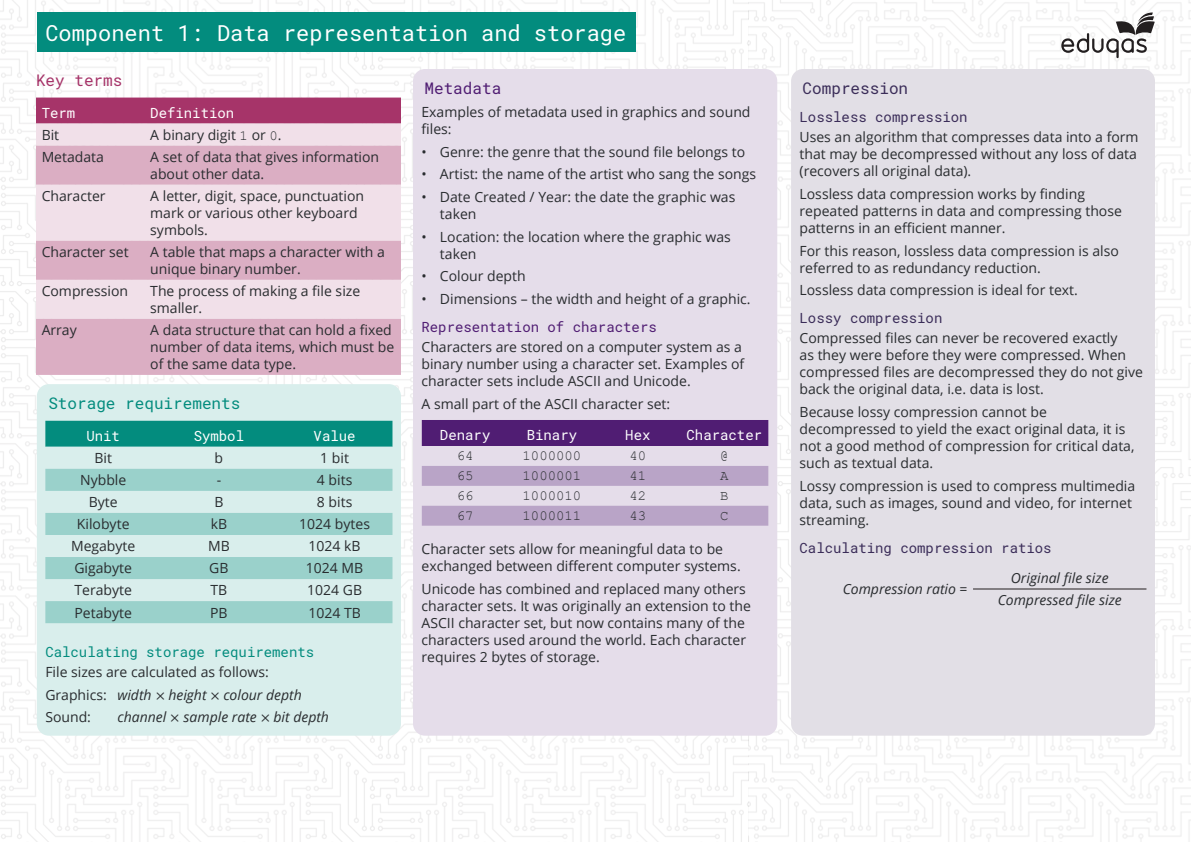
<style>
.page{position:relative;width:1191px;height:842px;background:#fff}
.page>*{position:absolute;margin:0;border:0;box-sizing:border-box;transform-origin:0 0}
.t1{font:22px "Roboto Mono";color:#fff}
.t2{font:16px "Roboto Mono";color:#038c7e}
.t3{font:16px "Roboto Mono";color:#3b2d59}
.t4{font:16px "Roboto Mono";color:#a63469}
.t5{font:16px "Roboto Mono";color:#501d73}
.Paragraph{font:14px/17px "Open Sans";color:#292c2f}
.Table_body{font:14px/17px "Open Sans";color:#292c2f}
.Paragraph-2{font:italic 14px "Open Sans";color:#292c2f}
.t6{font:14px "Roboto Mono";color:#3b2d59}
.Table_header{font:14px "Roboto Mono";color:#fff}
.Paragraph-3{font:14px "Courier New";color:#292c2f}
.t7{font:14px "Roboto Mono";color:#038c7e}
.t8{font:14px "Roboto Mono";color:#501d73}
.s1{font-family:"Courier New"}
.s2{font-style:normal}
.s3{font-family:"Cambria Math";font-style:normal}
</style>
<div class="page">
<img style="left:0;top:0;width:1191px;height:842px">
<div style="left:37px;top:12px;width:598px;height:40px;background:#038c7e"></div>
<div style="left:36px;top:98px;width:365px;height:26px;background:#a63469"></div>
<div style="left:36px;top:124px;width:365px;height:22px;background:#f1e0e9"></div>
<svg style="left:36px;top:146px;width:365px;height:229px;background:#e4c2d2"></svg>
<div style="left:37px;top:384px;width:364px;height:352px;background:#d9eeec;border-radius:12px"></div>
<div style="left:45px;top:421px;width:347px;height:26px;background:#038c7e"></div>
<svg style="left:46px;top:468px;width:346px;height:1px"></svg>
<svg style="left:45px;top:469px;width:347px;height:154px;fill:#9ad1cb"></svg>
<svg style="left:1061px;top:12px;width:93px;height:46px"></svg>
<div style="left:413px;top:69px;width:364px;height:667px;background:#e5ddea;border-radius:12px"></div>
<svg style="left:422px;top:420px;width:346px;height:106px"></svg>
<div style="left:791px;top:69px;width:364px;height:667px;background:#e2dfe6;border-radius:12px"></div>
<hr style="left:973px;top:588px;width:173px;height:1px;background:#231f20">
<h1 class="t1" style="left:45px;top:18px;width:582px">Component 1: Data representation and storage</h1>
<h2 class="t4" style="left:36px;top:69px;width:88px">Key terms</h2>
<p class="Table_header" style="left:42px;top:103px;width:35px">Term</p>
<p class="Table_header" style="left:150px;top:103px;width:86px">Definition</p>
<p class="Table_body" style="left:42px;top:126px;width:19px">Bit</p>
<p class="Table_body" style="left:150px;top:126px;width:133px">A binary digit <span class="s1">1</span> or <span class="s1">0</span>.</p>
<p class="Table_body" style="left:42px;top:148px;width:64px">Metadata</p>
<p class="Table_body" style="left:150px;top:148px;width:230px">A set of data that gives information about other data.</p>
<p class="Table_body" style="left:42px;top:187px;width:65px">Character</p>
<p class="Table_body" style="left:150px;top:187px;width:215px">A letter, digit, space, punctuation mark or various other keyboard symbols.</p>
<p class="Table_body" style="left:42px;top:243px;width:88px">Character set</p>
<p class="Table_body" style="left:150px;top:243px;width:236px">A table that maps a character with a unique binary number.</p>
<p class="Table_body" style="left:42px;top:282px;width:88px">Compression</p>
<p class="Table_body" style="left:150px;top:282px;width:211px">The process of making a file size smaller.</p>
<p class="Table_body" style="left:42px;top:321px;width:37px">Array</p>
<p class="Table_body" style="left:150px;top:321px;width:245px">A data structure that can hold a fixed number of data items, which must be of the same data type.</p>
<h2 class="t2" style="left:48px;top:392px;width:194px">Storage requirements</h2>
<p class="Table_header" style="left:86px;top:426px;width:35px">Unit</p>
<p class="Table_header" style="left:194px;top:426px;width:52px">Symbol</p>
<p class="Table_header" style="left:314px;top:426px;width:43px">Value</p>
<p class="Table_body" style="left:94px;top:449px;width:19px">Bit</p>
<p class="Table_body" style="left:215px;top:449px;width:10px">b</p>
<p class="Table_body" style="left:320px;top:449px;width:30px">1 bit</p>
<p class="Table_body" style="left:80px;top:471px;width:48px">Nybble</p>
<p class="Table_body" style="left:217px;top:471px;width:6px">-</p>
<p class="Table_body" style="left:317px;top:471px;width:37px">4 bits</p>
<p class="Table_body" style="left:89px;top:493px;width:30px">Byte</p>
<p class="Table_body" style="left:214px;top:493px;width:11px">B</p>
<p class="Table_body" style="left:317px;top:493px;width:37px">8 bits</p>
<p class="Table_body" style="left:77px;top:515px;width:54px">Kilobyte</p>
<p class="Table_body" style="left:211px;top:515px;width:18px">kB</p>
<p class="Table_body" style="left:299px;top:515px;width:72px">1024 bytes</p>
<p class="Table_body" style="left:71px;top:537px;width:66px">Megabyte</p>
<p class="Table_body" style="left:208px;top:537px;width:23px">MB</p>
<p class="Table_body" style="left:308px;top:537px;width:54px">1024 kB</p>
<p class="Table_body" style="left:74px;top:559px;width:59px">Gigabyte</p>
<p class="Table_body" style="left:209px;top:559px;width:21px">GB</p>
<p class="Table_body" style="left:306px;top:559px;width:59px">1024 MB</p>
<p class="Table_body" style="left:74px;top:581px;width:59px">Terabyte</p>
<p class="Table_body" style="left:210px;top:581px;width:18px">TB</p>
<p class="Table_body" style="left:307px;top:581px;width:56px">1024 GB</p>
<p class="Table_body" style="left:74px;top:604px;width:59px">Petabyte</p>
<p class="Table_body" style="left:210px;top:604px;width:19px">PB</p>
<p class="Table_body" style="left:308px;top:604px;width:54px">1024 TB</p>
<h3 class="t7" style="left:45px;top:642px;width:270px">Calculating storage requirements</h3>
<p class="Paragraph" style="left:45px;top:663px;width:225px">File sizes are calculated as follows:</p>
<p class="Paragraph-2" style="left:45px;top:685px;width:258px"><span class="s2">Graphics:</span> width <span class="s3">×</span> height <span class="s3">×</span> colour depth</p>
<p class="Paragraph" style="left:45px;top:708px;width:47px">Sound:</p>
<p class="Paragraph-2" style="left:117px;top:707px;width:213px">channel <span class="s3">×</span> sample rate <span class="s3">×</span> bit depth</p>
<h2 class="t5" style="left:424px;top:77px;width:78px">Metadata</h2>
<p class="Paragraph" style="left:421px;top:103px;width:330px">Examples of metadata used in graphics and sound files:</p>
<p class="Paragraph" style="left:421px;top:143px;width:325px">• Genre: the genre that the sound file belongs to</p>
<p class="Paragraph" style="left:421px;top:165px;width:336px">• Artist: the name of the artist who sang the songs</p>
<p class="Paragraph" style="left:440px;top:188px;width:297px;text-indent:-18px">• Date Created / Year: the date the graphic was taken</p>
<p class="Paragraph" style="left:440px;top:228px;width:292px;text-indent:-18px">• Location: the location where the graphic was taken</p>
<p class="Paragraph" style="left:421px;top:267px;width:106px">• Colour depth</p>
<p class="Paragraph" style="left:421px;top:290px;width:331px">• Dimensions – the width and height of a graphic.</p>
<h3 class="t8" style="left:421px;top:317px;width:237px">Representation of characters</h3>
<p class="Paragraph" style="left:421px;top:338px;width:324px">Characters are stored on a computer system as a binary number using a character set. Examples of character sets include ASCII and Unicode.</p>
<p class="Paragraph" style="left:421px;top:395px;width:250px">A small part of the ASCII character set:</p>
<p class="Table_header" style="left:440px;top:425px;width:52px">Denary</p>
<p class="Table_header" style="left:527px;top:425px;width:52px">Binary</p>
<p class="Table_header" style="left:625px;top:425px;width:27px">Hex</p>
<p class="Table_header" style="left:686px;top:425px;width:77px">Character</p>
<p class="Paragraph-3" style="left:457px;top:447px;width:18px">64</p>
<p class="Paragraph-3" style="left:522px;top:447px;width:60px">1000000</p>
<p class="Paragraph-3" style="left:629px;top:447px;width:18px">40</p>
<p class="Paragraph-3" style="left:720px;top:447px;width:10px">@</p>
<p class="Paragraph-3" style="left:457px;top:467px;width:18px">65</p>
<p class="Paragraph-3" style="left:522px;top:467px;width:60px">1000001</p>
<p class="Paragraph-3" style="left:629px;top:467px;width:18px">41</p>
<p class="Paragraph-3" style="left:720px;top:467px;width:10px">A</p>
<p class="Paragraph-3" style="left:457px;top:487px;width:18px">66</p>
<p class="Paragraph-3" style="left:522px;top:487px;width:60px">1000010</p>
<p class="Paragraph-3" style="left:629px;top:487px;width:18px">42</p>
<p class="Paragraph-3" style="left:720px;top:487px;width:10px">B</p>
<p class="Paragraph-3" style="left:457px;top:507px;width:18px">67</p>
<p class="Paragraph-3" style="left:522px;top:507px;width:60px">1000011</p>
<p class="Paragraph-3" style="left:629px;top:507px;width:18px">43</p>
<p class="Paragraph-3" style="left:720px;top:507px;width:10px">C</p>
<p class="Paragraph" style="left:421px;top:540px;width:321px">Character sets allow for meaningful data to be exchanged between different computer systems.</p>
<p class="Paragraph" style="left:421px;top:580px;width:331px">Unicode has combined and replaced many others character sets. It was originally an extension to the ASCII character set, but now contains many of the characters used around the world. Each character requires 2 bytes of storage.</p>
<h2 class="t3" style="left:802px;top:77px;width:107px">Compression</h2>
<h3 class="t6" style="left:799px;top:108px;width:170px">Lossless compression</h3>
<p class="Paragraph" style="left:799px;top:128px;width:340px">Uses an algorithm that compresses data into a form that may be decompressed without any loss of data (recovers all original data).</p>
<p class="Paragraph" style="left:799px;top:185px;width:324px">Lossless data compression works by finding repeated patterns in data and compressing those patterns in an efficient manner.</p>
<p class="Paragraph" style="left:799px;top:242px;width:321px">For this reason, lossless data compression is also referred to as redundancy reduction.</p>
<p class="Paragraph" style="left:799px;top:281px;width:280px">Lossless data compression is ideal for text.</p>
<h3 class="t6" style="left:799px;top:309px;width:144px">Lossy compression</h3>
<p class="Paragraph" style="left:799px;top:329px;width:345px">Compressed files can never be recovered exactly<br>as they were before they were compressed. When compressed files are decompressed they do not give back the original data, i.e. data is lost.</p>
<p class="Paragraph" style="left:799px;top:403px;width:336px">Because lossy compression cannot be decompressed to yield the exact original data, it is not a good method of compression for critical data, such as textual data.</p>
<p class="Paragraph" style="left:799px;top:477px;width:337px">Lossy compression is used to compress multimedia data, such as images, sound and video, for internet streaming.</p>
<h3 class="t6" style="left:799px;top:538px;width:254px">Calculating compression ratios</h3>
<p class="Paragraph-2" style="left:842px;top:580px;width:126px">Compression ratio =</p>
<p class="Paragraph-2" style="left:1011px;top:569px;width:99px">Original file size</p>
<p class="Paragraph-2" style="left:997px;top:591px;width:126px">Compressed file size</p>
</div>
